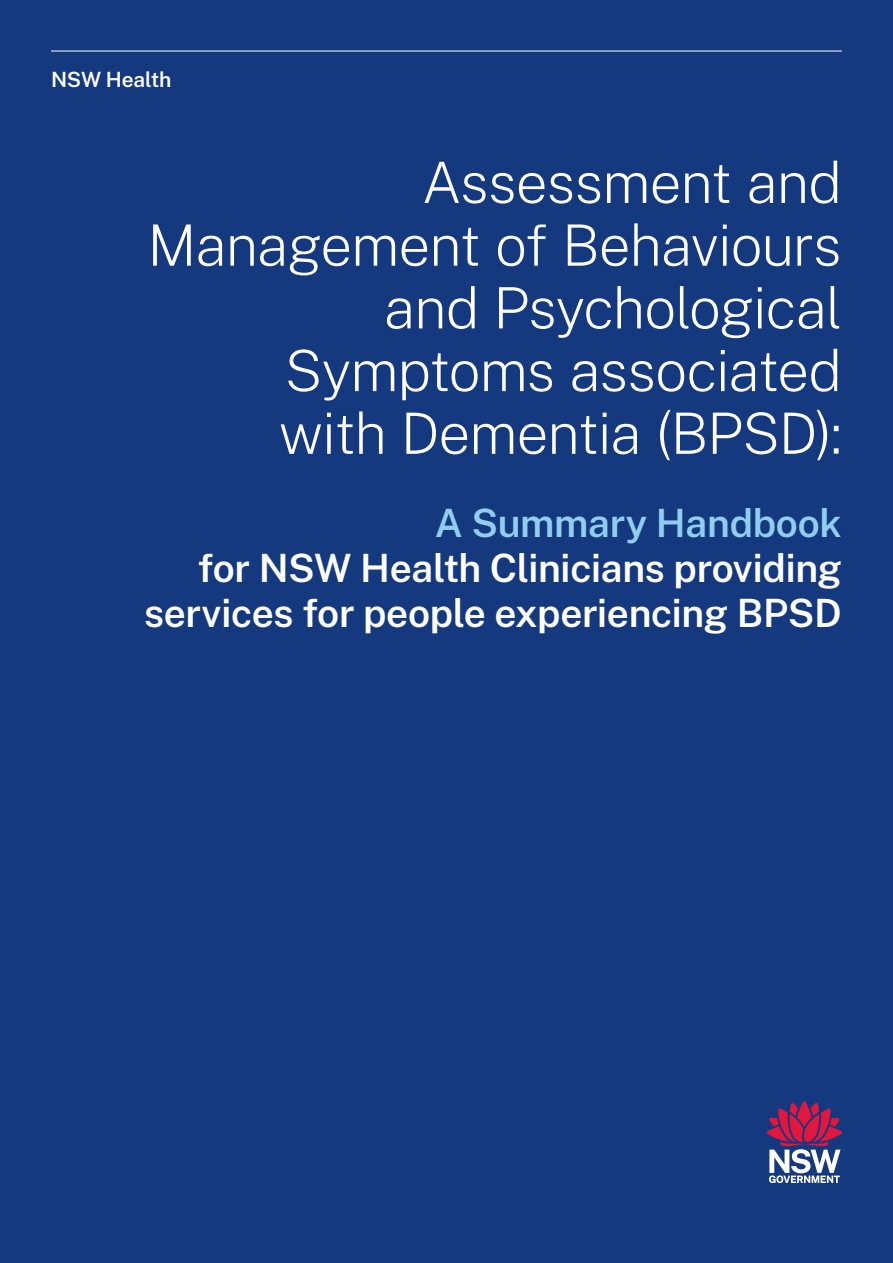
<style>
.page{position:relative;width:893px;height:1263px;background:#15397f}
.page>*{position:absolute;margin:0;border:0;box-sizing:border-box;transform-origin:0 0}
.t1{font:200 57px/62.7px "Public Sans";letter-spacing:-.02em;color:#fff;text-align:right}
.t2{font:600 39px/45px "Public Sans";letter-spacing:-.015em;color:#fff;text-align:right}
.t3{font:600 39px "Public Sans";letter-spacing:-.01em;color:#90cef0}
.t4{font:600 21px "Public Sans";letter-spacing:-.01em;color:#fff}
</style>
<div class="page">
<svg style="left:767px;top:1101px;width:75px;height:82px"></svg>
<hr style="left:51px;top:51px;width:791px;height:1px;background:#fff">
<p class="t4" style="left:51px;top:65px;width:122px">NSW Health</p>
<p class="t1" style="left:147px;top:147px;width:696px">Assessment and<br>Management of Behaviours and Psychological<br>Symptoms associated<br>with Dementia (BPSD):</p>
<p class="t3" style="left:435px;top:495px;width:408px">A Summary Handbook</p>
<p class="t2" style="left:144px;top:543px;width:699px">for NSW Health Clinicians providing services for people experiencing BPSD</p>
</div>
